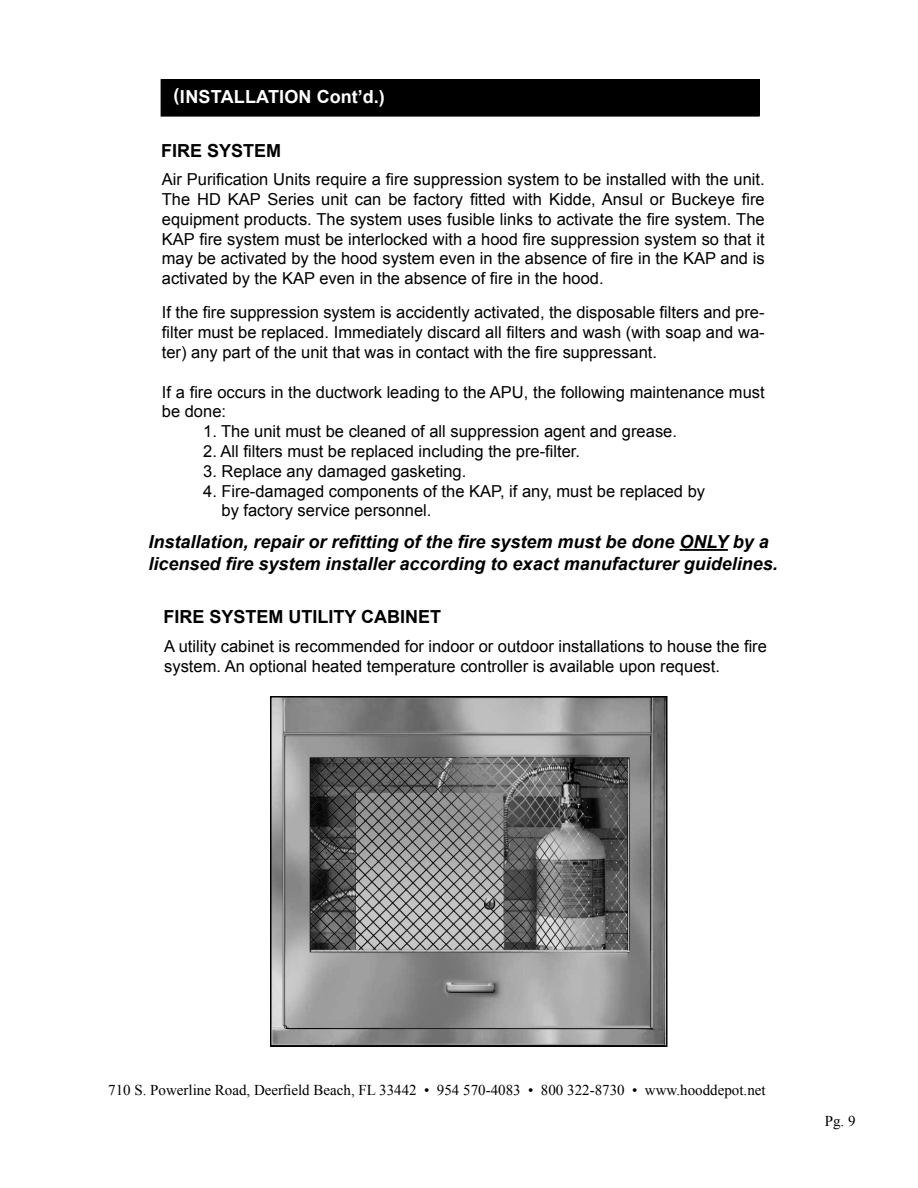
<style>
.page{position:relative;width:918px;height:1188px;background:#fff}
.page>*{position:absolute;margin:0;border:0;box-sizing:border-box;transform-origin:0 0}
.t1{font:italic 700 18px/21.6px "Arial";color:#000}
.t2{font:700 18px "Arial";color:#000}
.t3{font:700 18px "Arial";letter-spacing:.01em;color:#fff}
.t4{font:16.5px/19.8px "Arial";color:#000}
.t5{font:15px "Times New Roman";color:#000}
</style>
<div class="page">
<div style="left:161px;top:80px;width:598px;height:36px;background:#000"></div>
<hr style="left:680px;top:549px;width:48px;height:2px;background:#000">
<img style="left:273px;top:699px;width:392px;height:345px">
<div style="left:270px;top:696px;width:398px;height:351px;border:2px solid #000101"></div>
<p class="t3" style="left:173px;top:84px;width:213px">(INSTALLATION Cont’d.)</p>
<p class="t2" style="left:161px;top:139px;width:122px">FIRE SYSTEM</p>
<p class="t4" style="left:162px;top:170px;width:604px;text-align:justify">Air Purification Units require a fire suppression system to be installed with the unit.<br>The HD KAP Series unit can be factory fitted with Kidde, Ansul or Buckeye fire equipment products. The system uses fusible links to activate the fire system. The KAP fire system must be interlocked with a hood fire suppression system so that it may be activated by the hood system even in the absence of fire in the KAP and is activated by the KAP even in the absence of fire in the hood.</p>
<p class="t4" style="left:162px;top:303px;width:604px;text-align:justify">If the fire suppression system is accidently activated, the disposable filters and pre&shy;filter must be replaced. Immediately discard all filters and wash (with soap and wa&shy;ter) any part of the unit that was in contact with the fire suppressant.</p>
<p class="t4" style="left:162px;top:382px;width:604px">If a fire occurs in the ductwork leading to the APU, the following maintenance must be done:</p>
<p class="t4" style="left:203px;top:422px;width:475px">1. The unit must be cleaned of all suppression agent and grease.</p>
<p class="t4" style="left:203px;top:441px;width:378px">2. All filters must be replaced including the pre-filter.</p>
<p class="t4" style="left:203px;top:461px;width:265px">3. Replace any damaged gasketing.</p>
<p class="t4" style="left:222px;top:481px;width:485px;text-indent:-18px">4. Fire-damaged components of the KAP, if any, must be replaced by by factory service personnel.</p>
<p class="t1" style="left:148px;top:531px;width:631px">Installation, repair or refitting of the fire system must be done ONLY by a licensed fire system installer according to exact manufacturer guidelines.</p>
<p class="t2" style="left:163px;top:605px;width:279px">FIRE SYSTEM UTILITY CABINET</p>
<p class="t4" style="left:164px;top:637px;width:604px">A utility cabinet is recommended for indoor or outdoor installations to house the fire system. An optional heated temperature controller is available upon request.</p>
<p class="t5" style="left:108px;top:1080px;width:659px">710 S. Powerline Road, Deerfield Beach, FL 33442 • 954 570-4083 • 800 322-8730 • www.hooddepot.net</p>
<p class="t5" style="left:825px;top:1110px;width:32px">Pg. 9</p>
</div>
